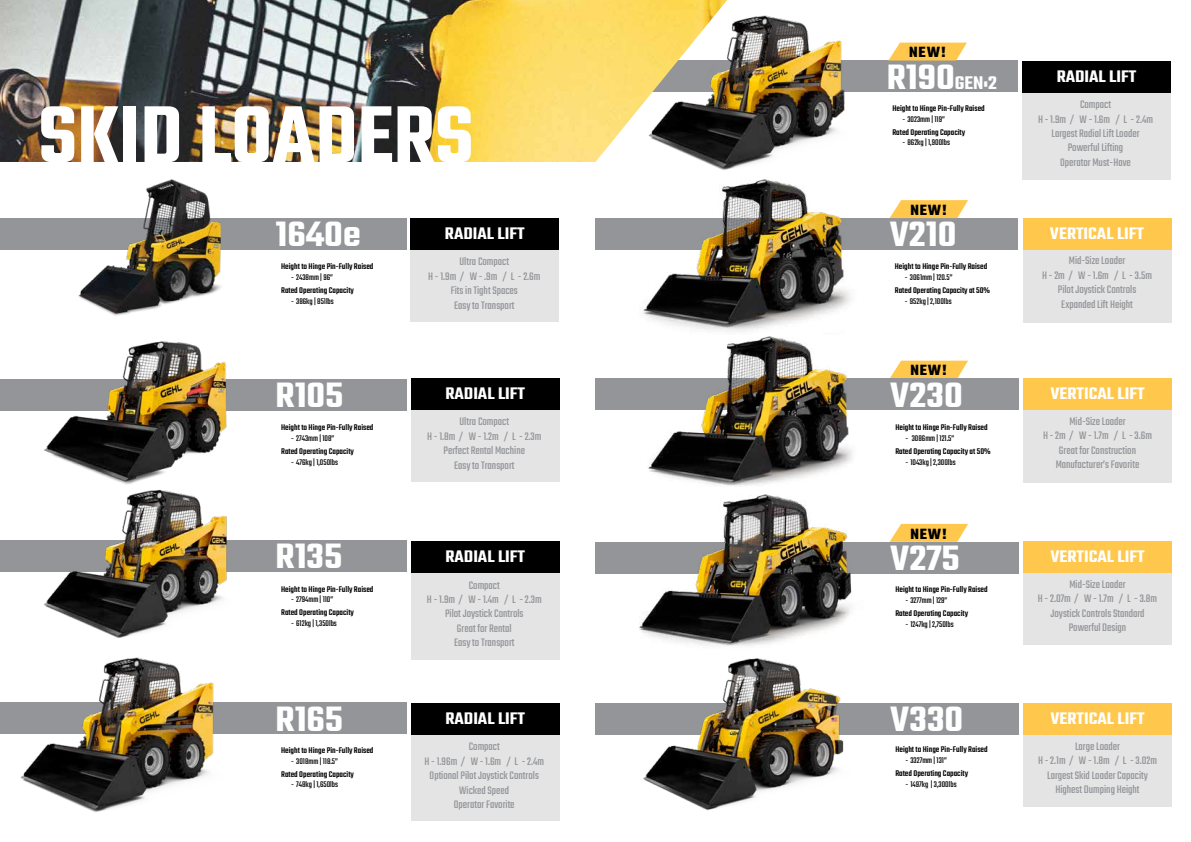
<style>
.page{position:relative;width:1191px;height:842px;background:#fff}
.page>*{position:absolute;margin:0;border:0;box-sizing:border-box;transform-origin:0 0}
.t1{font:600 88px "Teko";color:#fff}
.t2{font:600 38.4px "Teko";color:#fff;scale:1.06 1}
.t3{font:600 20px "Teko";color:#fff;scale:1.06 1}
.t4{font:600 18.3px "Teko";color:#fff;scale:1.06 1}
.t5{font:700 16px "Teko";letter-spacing:.06em;color:#000}
.t6{font:12px/14.4px "Teko";color:#939598;text-align:center}
.t7{font:500 9px "Teko";color:#000}
.t8{font:9px "Teko";color:#000}
.s1{font-size:38.4px}
</style>
<div class="page">
<div style="left:410px;top:218px;width:149px;height:104px;background:#e4e4e5"></div>
<div style="left:411px;top:379px;width:148px;height:103px;background:#e4e4e5"></div>
<div style="left:411px;top:542px;width:148px;height:117px;background:#e4e4e5"></div>
<div style="left:576px;top:61px;width:442px;height:31px;background:#939598"></div>
<img style="left:705px;top:15px;width:163px;height:153px">
<svg style="left:889px;top:361px;width:79px;height:18px"></svg>
<img style="left:0;top:0;width:727px;height:162px">
<div style="left:0;top:379px;width:407px;height:31px;background:#939598"></div>
<img style="left:18px;top:341px;width:236px;height:137px">
<div style="left:1023px;top:379px;width:148px;height:104px;background:#e4e4e5"></div>
<div style="left:595px;top:379px;width:423px;height:31px;background:#939598"></div>
<img style="left:647px;top:336px;width:220px;height:148px">
<div style="left:1023px;top:542px;width:148px;height:103px;background:#e4e4e5"></div>
<div style="left:595px;top:542px;width:423px;height:31px;background:#939598"></div>
<img style="left:627px;top:484px;width:236px;height:162px">
<div style="left:0;top:540px;width:407px;height:31px;background:#939598"></div>
<img style="left:17px;top:478px;width:237px;height:160px">
<div style="left:0;top:703px;width:407px;height:31px;background:#939598"></div>
<img style="left:9px;top:657px;width:231px;height:155px">
<div style="left:1022px;top:219px;width:149px;height:103px;background:#e4e4e5"></div>
<div style="left:595px;top:218px;width:423px;height:32px;background:#939598"></div>
<img style="left:643px;top:168px;width:208px;height:164px">
<div style="left:595px;top:703px;width:423px;height:32px;background:#939598"></div>
<div style="left:1023px;top:703px;width:148px;height:104px;background:#e4e4e5"></div>
<div style="left:1023px;top:703px;width:148px;height:32px;background:#ffc74b"></div>
<img style="left:643px;top:658px;width:201px;height:153px">
<div style="left:1023px;top:379px;width:148px;height:31px;background:#ffc74b"></div>
<div style="left:1023px;top:542px;width:148px;height:31px;background:#ffc74b"></div>
<div style="left:1022px;top:218px;width:149px;height:31px;background:#ffc74b"></div>
<svg style="left:889px;top:200px;width:79px;height:18px"></svg>
<svg style="left:889px;top:524px;width:79px;height:18px"></svg>
<div style="left:0;top:218px;width:407px;height:31px;background:#939598"></div>
<img style="left:48px;top:179px;width:234px;height:137px">
<div style="left:411px;top:703px;width:148px;height:118px;background:#e4e4e5"></div>
<div style="left:411px;top:703px;width:148px;height:32px;background:#000"></div>
<div style="left:411px;top:379px;width:148px;height:31px;background:#000"></div>
<div style="left:411px;top:542px;width:148px;height:31px;background:#000"></div>
<div style="left:410px;top:218px;width:149px;height:31px;background:#000"></div>
<div style="left:1022px;top:62px;width:148px;height:118px;background:#e4e4e5"></div>
<div style="left:1022px;top:62px;width:148px;height:31px;background:#000"></div>
<svg style="left:888px;top:43px;width:79px;height:18px"></svg>
<h1 class="t1" style="left:38px;top:81px;width:437px">SKID LOADERS</h1>
<h2 class="t2" style="left:275px;top:211px;width:82px">1640e</h2>
<p class="t7" style="left:281px;top:261px;width:94px">Height to Hinge Pin-Fully Raised</p>
<p class="t8" style="left:291px;top:272px;width:43px">- 2438mm | 96”</p>
<p class="t7" style="left:281px;top:285px;width:74px">Rated Operating Capacity</p>
<p class="t8" style="left:291px;top:296px;width:44px">- 386kg | 851lbs</p>
<h2 class="t2" style="left:275px;top:372px;width:66px">R105</h2>
<p class="t7" style="left:281px;top:422px;width:94px">Height to Hinge Pin-Fully Raised</p>
<p class="t8" style="left:291px;top:433px;width:45px">- 2743mm | 108”</p>
<p class="t7" style="left:281px;top:446px;width:74px">Rated Operating Capacity</p>
<p class="t8" style="left:291px;top:457px;width:48px">- 476kg | 1,050lbs</p>
<h2 class="t2" style="left:275px;top:532px;width:64px">R135</h2>
<p class="t7" style="left:281px;top:583px;width:94px">Height to Hinge Pin-Fully Raised</p>
<p class="t8" style="left:291px;top:594px;width:44px">- 2794mm | 110”</p>
<p class="t7" style="left:281px;top:607px;width:74px">Rated Operating Capacity</p>
<p class="t8" style="left:291px;top:618px;width:47px">- 612kg | 1,350lbs</p>
<h2 class="t2" style="left:275px;top:695px;width:65px">R165</h2>
<p class="t7" style="left:281px;top:745px;width:94px">Height to Hinge Pin-Fully Raised</p>
<p class="t8" style="left:291px;top:756px;width:48px">- 3018mm | 118.5”</p>
<p class="t7" style="left:281px;top:769px;width:74px">Rated Operating Capacity</p>
<p class="t8" style="left:291px;top:780px;width:48px">- 748kg | 1,650lbs</p>
<h3 class="t4" style="left:445px;top:222px;width:77px">RADIAL LIFT</h3>
<p class="t6" style="left:428px;top:255px;width:114px">Ultra Compact<br>H - 1.9m / W - .9m / L - 2.6m<br>Fits in Tight Spaces<br>Easy to Transport</p>
<h3 class="t4" style="left:445px;top:382px;width:77px">RADIAL LIFT</h3>
<p class="t6" style="left:427px;top:415px;width:116px">Ultra Compact<br>H - 1.8m / W - 1.2m / L - 2.3m<br>Perfect Rental Machine<br>Easy to Transport</p>
<h3 class="t4" style="left:445px;top:545px;width:77px">RADIAL LIFT</h3>
<p class="t6" style="left:427px;top:579px;width:116px">Compact<br>H - 1.9m / W - 1.4m / L - 2.3m<br>Pilot Joystick Controls<br>Great for Rental<br>Easy to Transport</p>
<h3 class="t4" style="left:445px;top:707px;width:77px">RADIAL LIFT</h3>
<p class="t6" style="left:424px;top:740px;width:121px">Compact<br>H - 1.96m / W - 1.6m / L - 2.4m<br>Optional Pilot Joystick Controls<br>Wicked Speed<br>Operator Favorite</p>
<h3 class="t5" style="left:909px;top:42px;width:38px">NEW!</h3>
<h3 class="t3" style="left:886px;top:70px;width:106px"><span class="s1">R190</span>GEN:2</h3>
<p class="t7" style="left:892px;top:103px;width:94px">Height to Hinge Pin-Fully Raised</p>
<p class="t8" style="left:902px;top:114px;width:44px">- 3023mm | 119”</p>
<p class="t7" style="left:892px;top:127px;width:74px">Rated Operating Capacity</p>
<p class="t8" style="left:902px;top:138px;width:49px">- 862kg | 1,900lbs</p>
<h3 class="t5" style="left:910px;top:200px;width:38px">NEW!</h3>
<h2 class="t2" style="left:889px;top:211px;width:64px">V210</h2>
<p class="t7" style="left:895px;top:261px;width:94px">Height to Hinge Pin-Fully Raised</p>
<p class="t8" style="left:905px;top:272px;width:49px">- 3061mm | 120.5”</p>
<p class="t7" style="left:895px;top:285px;width:97px">Rated Operating Capacity at 50%</p>
<p class="t8" style="left:905px;top:296px;width:48px">- 952kg | 2,100lbs</p>
<h3 class="t5" style="left:910px;top:360px;width:38px">NEW!</h3>
<h2 class="t2" style="left:890px;top:371px;width:70px">V230</h2>
<p class="t7" style="left:895px;top:422px;width:94px">Height to Hinge Pin-Fully Raised</p>
<p class="t8" style="left:905px;top:433px;width:50px">- 3086mm | 121.5”</p>
<p class="t7" style="left:895px;top:446px;width:97px">Rated Operating Capacity at 50%</p>
<p class="t8" style="left:905px;top:457px;width:52px">- 1043kg | 2,300lbs</p>
<h3 class="t5" style="left:910px;top:523px;width:38px">NEW!</h3>
<h2 class="t2" style="left:890px;top:534px;width:67px">V275</h2>
<p class="t7" style="left:895px;top:584px;width:94px">Height to Hinge Pin-Fully Raised</p>
<p class="t8" style="left:905px;top:595px;width:43px">- 3277mm | 129”</p>
<p class="t7" style="left:895px;top:608px;width:74px">Rated Operating Capacity</p>
<p class="t8" style="left:905px;top:619px;width:50px">- 1247kg | 2,750lbs</p>
<h3 class="t4" style="left:1056px;top:66px;width:77px">RADIAL LIFT</h3>
<p class="t6" style="left:1038px;top:98px;width:116px">Compact<br>H - 1.9m / W - 1.6m / L - 2.4m<br>Largest Radial Lift Loader<br>Powerful Lifting</p>
<p class="t6" style="left:1060px;top:156px;width:72px">Operator Must-Have</p>
<h3 class="t4" style="left:1050px;top:222px;width:90px">VERTICAL LIFT</h3>
<p class="t6" style="left:1042px;top:254px;width:111px">Mid-Size Loader<br>H - 2m / W - 1.6m / L - 3.5m<br>Pilot Joystick Controls<br>Expanded Lift Height</p>
<h3 class="t4" style="left:1050px;top:382px;width:90px">VERTICAL LIFT</h3>
<p class="t6" style="left:1043px;top:415px;width:110px">Mid-Size Loader<br>H - 2m / W - 1.7m / L - 3.6m<br>Great for Construction<br>Manufacturer’s Favorite</p>
<h3 class="t4" style="left:1050px;top:545px;width:90px">VERTICAL LIFT</h3>
<p class="t6" style="left:1038px;top:578px;width:121px">Mid-Size Loader<br>H - 2.07m / W - 1.7m / L - 3.8m<br>Joystick Controls Standard<br>Powerful Design</p>
<h2 class="t2" style="left:890px;top:696px;width:70px">V330</h2>
<h3 class="t4" style="left:1050px;top:707px;width:90px">VERTICAL LIFT</h3>
<p class="t6" style="left:1038px;top:740px;width:120px">Large Loader<br>H - 2.1m / W - 1.8m / L - 3.02m<br>Largest Skid Loader Capacity<br>Highest Dumping Height</p>
<p class="t7" style="left:895px;top:744px;width:94px">Height to Hinge Pin-Fully Raised</p>
<p class="t8" style="left:905px;top:755px;width:43px">- 3327mm | 131”</p>
<p class="t7" style="left:895px;top:768px;width:74px">Rated Operating Capacity</p>
<p class="t8" style="left:905px;top:779px;width:53px">- 1497kg | 3,300lbs</p>
</div>
